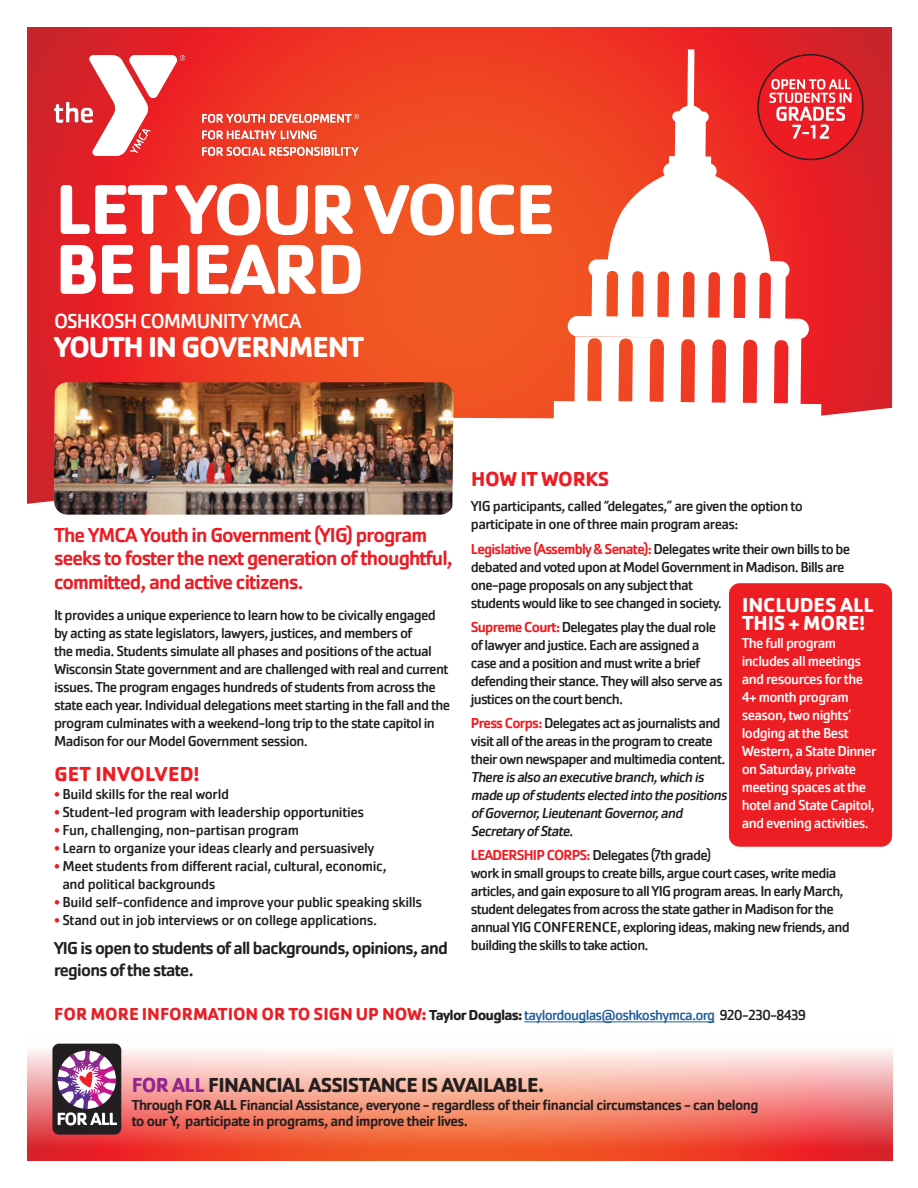
<style>
.page{position:relative;width:918px;height:1188px;background:#fff}
.page>*{position:absolute;margin:0;border:0;box-sizing:border-box;transform-origin:0 0}
.SP_2_Heading_1{font:700 73.2px/59.8px "Cachet Pro";letter-spacing:-.035em;color:#fff}
.t1{font:700 30px "Cachet Pro";letter-spacing:-.04em;color:#fff}
.t2{font:500 21px/23.2px "Cachet Pro";letter-spacing:-.04em;color:#ed1c24}
.t3{font:700 21px "Cachet Pro";letter-spacing:-.03em;color:#231f20}
.SP_2_Subhead_1{font:700 21px/18px "Cachet Pro";letter-spacing:-.005em;color:#fff}
.t4{font:21px "Cachet Pro";letter-spacing:-.04em;color:#fff}
.t5{font:700 21px "Cachet Pro";letter-spacing:.01em;color:#ed1d24}
.SP_2_Subhead_1-2{font:700 21px "Cachet Pro";letter-spacing:-.015em;color:#ed1c24}
.Body_Copy{font:700 18px "Cachet Pro";letter-spacing:-.005em;color:#ed1d24}
.t6{font:500 18px/21.6px "Cachet Pro";letter-spacing:-.04em;color:#231f20}
.Body_Copy-2{font:15px/18px "Cachet Pro";letter-spacing:-.04em;color:#231f20}
.Body_Copy-3{font:italic 15px/18px "Cachet Pro";color:#231f20}
.Body_Copy-4{font:15px/18px "Cachet Pro";letter-spacing:-.04em;color:#fff}
.t7{font:500 15px/16.5px "Cachet Pro";letter-spacing:-.03em;color:#231f20}
.SP_2_Body_Copy{font:15px/18px "Cachet Pro";letter-spacing:-.04em;color:#231f20}
.s1{color:#ed1c24}
.s2{font-weight:500;color:#ed1d24}
.s3{font-weight:500;font-style:normal;color:#ed1d24}
.s4{font-style:normal}
.s5{font-size:15px;color:#231f20}
.s6{font-weight:400;font-size:15px;color:#215e9e}
.s7{font-weight:400;font-size:15px;color:#231f20}
.s8{color:#92278f}
.s9{font-weight:700}
</style>
<div class="page">
<svg style="left:27px;top:27px;width:865px;height:477px;background:#ec5143"></svg>
<svg style="left:27px;top:1043px;width:865px;height:118px;background:#f49585"></svg>
<svg style="left:404px;top:49px;width:479px;height:410px"></svg>
<img style="left:54px;top:382px;width:400px;height:133px">
<div style="left:758px;top:55px;width:105px;height:105px;background:#ed1c24;border-radius:50%"></div>
<div style="left:757px;top:54px;width:107px;height:106px;border:2px solid #231f20;border-radius:50%"></div>
<svg style="left:769px;top:79px;width:82px;height:60px"></svg>
<hr style="left:524px;top:1021px;width:190px;height:1px;background:#215e9e">
<div style="left:729px;top:583px;width:163px;height:264px;background:#ed1d24;border-radius:11px"></div>
<svg style="left:52px;top:1044px;width:69px;height:91px"></svg>
<img style="left:54px;top:55px;width:305px;height:100px">
<p class="SP_2_Heading_1" style="left:55px;top:179px;width:501px">LET YOUR VOICE<br>BE HEARD</p>
<p class="t4" style="left:54px;top:309px;width:249px">OSHKOSH COMMUNITY YMCA</p>
<p class="t1" style="left:54px;top:328px;width:312px">YOUTH IN GOVERNMENT</p>
<p class="t2" style="left:54px;top:524px;width:400px">The YMCA Youth in Government (YIG) program seeks to foster the next generation of thoughtful, committed, and active citizens.</p>
<p class="Body_Copy-2" style="left:54px;top:606px;width:398px">It provides a unique experience to learn how to be civically engaged by acting as state legislators, lawyers, justices, and members of<br>the media. Students simulate all phases and positions of the actual Wisconsin State government and are challenged with real and current issues. The program engages hundreds of students from across the state each year. Individual delegations meet starting in the fall and the program culminates with a weekend-long trip to the state capitol in Madison for our Model Government session.</p>
<p class="t5" style="left:54px;top:761px;width:147px">GET INVOLVED!</p>
<p class="Body_Copy-2" style="left:54px;top:785px;width:177px"><span class="s1">•</span> Build skills for the real world</p>
<p class="Body_Copy-2" style="left:54px;top:803px;width:312px"><span class="s1">•</span> Student-led program with leadership opportunities</p>
<p class="Body_Copy-2" style="left:54px;top:821px;width:247px"><span class="s1">•</span> Fun, challenging, non-partisan program</p>
<p class="Body_Copy-2" style="left:54px;top:839px;width:322px"><span class="s1">•</span> Learn to organize your ideas clearly and persuasively</p>
<p class="Body_Copy-2" style="left:62px;top:857px;width:326px;text-indent:-8px"><span class="s1">•</span> Meet students from different racial, cultural, economic, and political backgrounds</p>
<p class="Body_Copy-2" style="left:54px;top:893px;width:370px"><span class="s1">•</span> Build self-confidence and improve your public speaking skills</p>
<p class="Body_Copy-2" style="left:54px;top:911px;width:325px"><span class="s1">•</span> Stand out in job interviews or on college applications.</p>
<p class="t6" style="left:54px;top:937px;width:396px">YIG is open to students of all backgrounds, opinions, and regions of the state.</p>
<p class="SP_2_Subhead_1-2" style="left:471px;top:466px;width:140px">HOW IT WORKS</p>
<p class="SP_2_Body_Copy" style="left:471px;top:497px;width:334px">YIG participants, called “delegates,” are given the option to participate in one of three main program areas:</p>
<p class="Body_Copy-2" style="left:471px;top:540px;width:381px"><span class="s2">Legislative (Assembly &amp; Senate):</span> Delegates write their own bills to be debated and voted upon at Model Government in Madison. Bills are one-page proposals on any subject that</p>
<p class="Body_Copy-2" style="left:471px;top:594px;width:252px">students would like to see changed in society.</p>
<p class="Body_Copy-2" style="left:471px;top:618px;width:253px"><span class="s2">Supreme Court:</span> Delegates play the dual role of lawyer and justice. Each are assigned a case and a position and must write a brief defending their stance. They will also serve as justices on the court bench.</p>
<p class="Body_Copy-3" style="left:471px;top:714px;width:261px"><span class="s3">Press Corps:</span> <span class="s4">Delegates act as journalists and visit all of the areas in the program to create their own newspaper and multimedia content.<br></span>There isalso an executive branch,which is made up ofstudentselected into the positions ofGovernor,LieutenantGovernor,and SecretaryofState.</p>
<p class="Body_Copy-2" style="left:471px;top:846px;width:380px"><span class="s2">LEADERSHIP CORPS:</span> Delegates (7th grade)<br>work in small groups to create bills, argue court cases, write media articles, and gain exposure to all YIG program areas. In early March, student delegates from across the state gather in Madison for the annual YIG CONFERENCE, exploring ideas, making new friends, and building the skills to take action.</p>
<p class="SP_2_Subhead_1" style="left:742px;top:596px;width:134px">INCLUDES ALL<br>THIS + MORE!</p>
<p class="Body_Copy-4" style="left:742px;top:634px;width:136px">The full program includes all meetings and resources for the<br>4+ month program season, two nights’ lodging at the Best<br>Western, a State Dinner on Saturday, private meeting spaces at the hotel and State Capitol, and evening activities.</p>
<p class="Body_Copy" style="left:54px;top:1003px;width:754px">FOR MORE INFORMATION OR TO SIGN UP NOW: <span class="s5">Taylor Douglas:</span> <span class="s6">taylordouglas@oshkoshymca.org</span> <span class="s7">920-230-8439</span></p>
<p class="t3" style="left:132px;top:1072px;width:414px"><span class="s8">FOR ALL</span> FINANCIAL ASSISTANCE IS AVAILABLE.</p>
<p class="t7" style="left:132px;top:1097px;width:628px">Through <span class="s9">FOR ALL</span> Financial Assistance, everyone - regardless of their financial circumstances - can belong to our Y, participate in programs, and improve their lives.</p>
</div>
